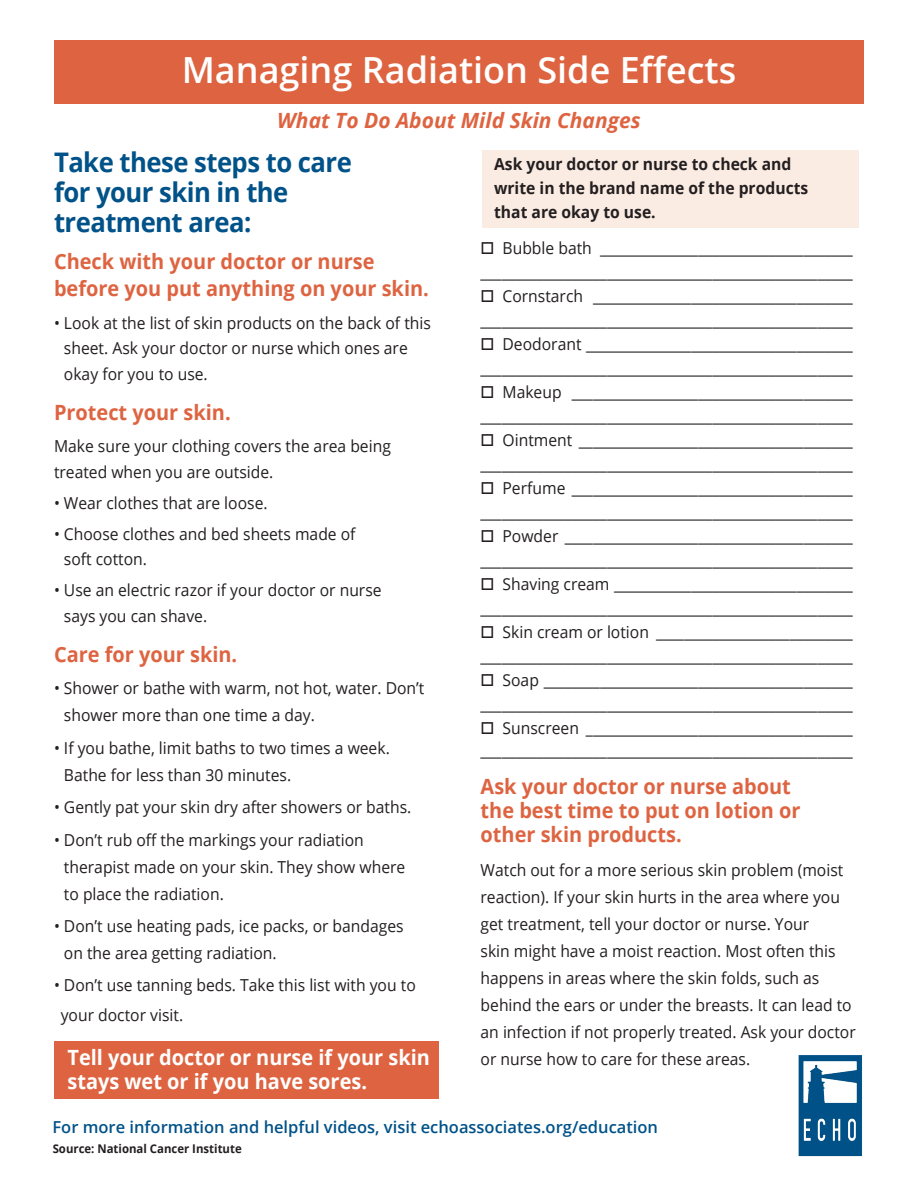
<style>
.page{position:relative;width:918px;height:1188px;background:#fff}
.page>*{position:absolute;margin:0;border:0;box-sizing:border-box;transform-origin:0 0}
.t1{font:600 36px "Open Sans";color:#fff}
.t2{font:700 27px/30px "Open Sans";letter-spacing:-.02em;color:#005288;scale:.95 1}
.t3{font:700 21px/24px "Open Sans";color:#de6441;scale:.95 1}
.t4{font:700 21px/24px "Open Sans";color:#fff;scale:.95 1}
.t5{font:italic 700 21px "Open Sans";color:#de6441}
.t6{font:16.5px/27px "Open Sans";color:#231f20;scale:.95 1}
.t7{font:700 16.5px/24px "Open Sans";color:#231f20;scale:.95 1}
.t8{font:600 16.5px "Open Sans";color:#005288}
.t9{font:700 12px "Open Sans";color:#231f20;scale:.95 1}
</style>
<div class="page">
<div style="left:482px;top:150px;width:377px;height:78px;background:#fbece3"></div>
<div style="left:54px;top:40px;width:810px;height:64px;background:#de6441"></div>
<img style="left:798px;top:1055px;width:64px;height:102px">
<div style="left:54px;top:1041px;width:384px;height:57px;background:#de6441"></div>
<p class="t1" style="left:182px;top:45px;width:556px">Managing Radiation Side Effects</p>
<p class="t5" style="left:277px;top:106px;width:365px">What To Do About Mild Skin Changes</p>
<p class="t2" style="left:54px;top:146px;width:315px">Take these steps to care for your skin in the treatment area:</p>
<p class="t3" style="left:54px;top:248px;width:396px;line-height:27px">Check with your doctor or nurse before you put anything on your skin.</p>
<p class="t6" style="left:64px;top:309px;width:388px;line-height:25.5px;text-indent:-10px">• Look at the list of skin products on the back of this sheet. Ask your doctor or nurse which ones are okay for you to use.</p>
<p class="t3" style="left:54px;top:400px;width:187px">Protect your skin.</p>
<p class="t6" style="left:54px;top:433px;width:356px;line-height:25.5px">Make sure your clothing covers the area being treated when you are outside.</p>
<p class="t6" style="left:54px;top:489px;width:226px">• Wear clothes that are loose.</p>
<p class="t6" style="left:64px;top:520px;width:308px;line-height:25.5px;text-indent:-10px">• Choose clothes and bed sheets made of soft cotton.</p>
<p class="t6" style="left:64px;top:577px;width:336px;line-height:25.5px;text-indent:-10px">• Use an electric razor if your doctor or nurse says you can shave.</p>
<p class="t3" style="left:54px;top:642px;width:194px">Care for your skin.</p>
<p class="t6" style="left:64px;top:675px;width:381px;text-indent:-10px">• Shower or bathe with warm, not hot, water. Don’t shower more than one time a day.</p>
<p class="t6" style="left:64px;top:734px;width:345px;text-indent:-10px">• If you bathe, limit baths to two times a week.<br>Bathe for less than 30 minutes.</p>
<p class="t6" style="left:54px;top:793px;width:378px">• Gently pat your skin dry after showers or baths.</p>
<p class="t6" style="left:64px;top:826px;width:361px;text-indent:-10px">• Don’t rub off the markings your radiation therapist made on your skin. They show where to place the radiation.</p>
<p class="t6" style="left:64px;top:912px;width:359px;text-indent:-10px">• Don’t use heating pads, ice packs, or bandages on the area getting radiation.</p>
<p class="t6" style="left:54px;top:972px;width:382px">• Don’t use tanning beds. Take this list with you to</p>
<p class="t6" style="left:61px;top:1001px;width:130px">your doctor visit.</p>
<p class="t4" style="left:68px;top:1045px;width:383px">Tell your doctor or nurse if your skin stays wet or if you have sores.</p>
<p class="t7" style="left:494px;top:151px;width:332px">Ask your doctor or nurse to check and write in the brand name of the products that are okay to use.</p>
<p class="t6" style="left:481px;top:234px;width:393px">□ Bubble bath ____________________________________</p>
<p class="t6" style="left:481px;top:258px;width:393px">_____________________________________________________</p>
<p class="t6" style="left:481px;top:282px;width:393px">□ Cornstarch _____________________________________</p>
<p class="t6" style="left:481px;top:306px;width:393px">_____________________________________________________</p>
<p class="t6" style="left:481px;top:330px;width:393px">□ Deodorant ______________________________________</p>
<p class="t6" style="left:481px;top:354px;width:393px">_____________________________________________________</p>
<p class="t6" style="left:481px;top:378px;width:393px">□ Makeup ________________________________________</p>
<p class="t6" style="left:481px;top:402px;width:393px">_____________________________________________________</p>
<p class="t6" style="left:481px;top:426px;width:393px">□ Ointment _______________________________________</p>
<p class="t6" style="left:481px;top:450px;width:393px">_____________________________________________________</p>
<p class="t6" style="left:481px;top:474px;width:393px">□ Perfume ________________________________________</p>
<p class="t6" style="left:481px;top:498px;width:393px">_____________________________________________________</p>
<p class="t6" style="left:481px;top:522px;width:393px">□ Powder _________________________________________</p>
<p class="t6" style="left:481px;top:546px;width:393px">_____________________________________________________</p>
<p class="t6" style="left:481px;top:570px;width:393px">□ Shaving cream __________________________________</p>
<p class="t6" style="left:481px;top:594px;width:393px">_____________________________________________________</p>
<p class="t6" style="left:481px;top:618px;width:393px">□ Skin cream or lotion ____________________________</p>
<p class="t6" style="left:481px;top:642px;width:393px">_____________________________________________________</p>
<p class="t6" style="left:481px;top:666px;width:393px">□ Soap ____________________________________________</p>
<p class="t6" style="left:481px;top:690px;width:393px">_____________________________________________________</p>
<p class="t6" style="left:481px;top:714px;width:393px">□ Sunscreen ______________________________________</p>
<p class="t6" style="left:481px;top:736px;width:393px">_____________________________________________________</p>
<p class="t3" style="left:481px;top:774px;width:328px">Ask your doctor or nurse about</p>
<p class="t3" style="left:481px;top:798px;width:338px">the best time to put on lotion or other skin products.</p>
<p class="t6" style="left:481px;top:856px;width:396px">Watch out for a more serious skin problem (moist reaction). If your skin hurts in the area where you get treatment, tell your doctor or nurse. Your<br>skin might have a moist reaction. Most often this happens in areas where the skin folds, such as behind the ears or under the breasts. It can lead to an infection if not properly treated. Ask your doctor or nurse how to care for these areas.</p>
<p class="t8" style="left:52px;top:1116px;width:607px">For more information and helpful videos, visit echoassociates.org/education</p>
<p class="t9" style="left:53px;top:1141px;width:201px">Source: National Cancer Institute</p>
</div>
